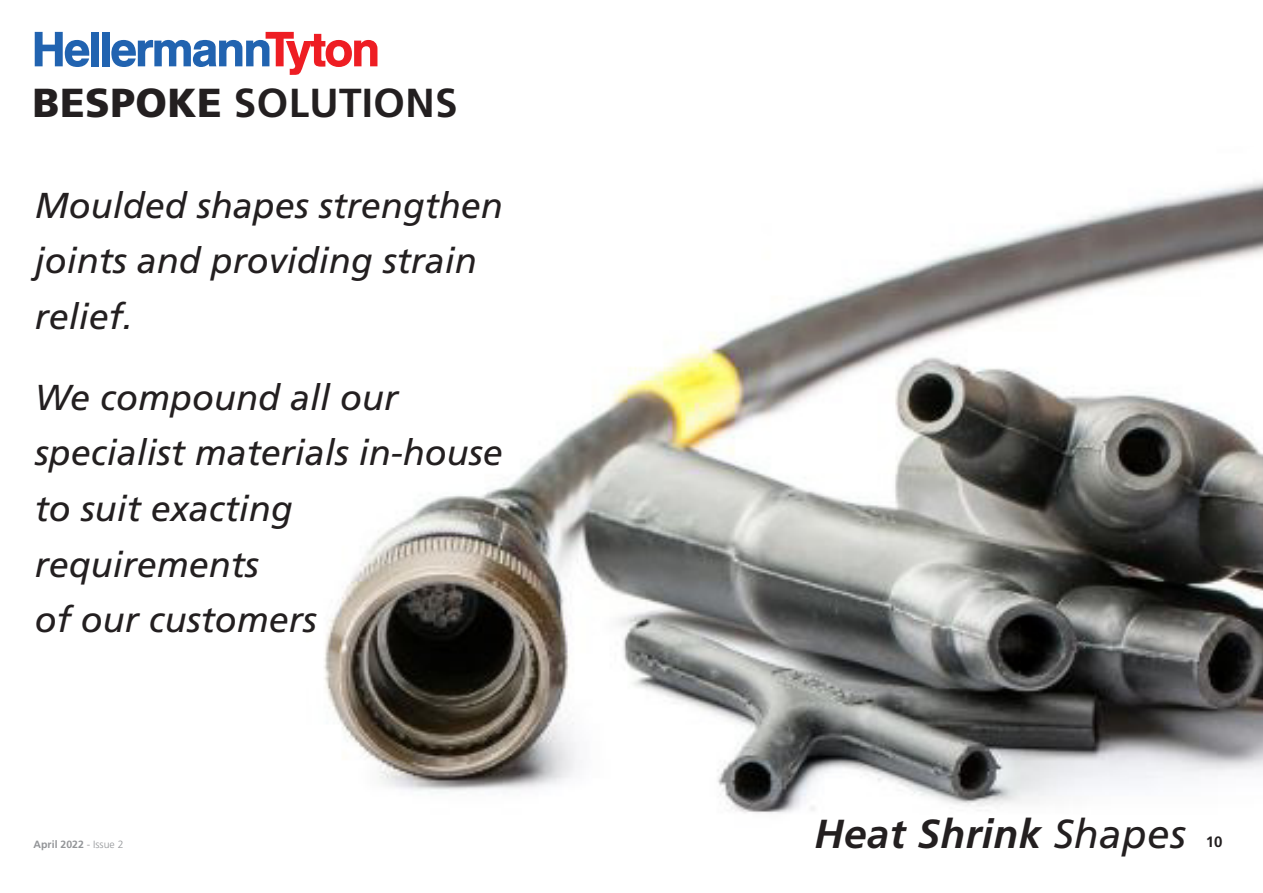
<style>
.page{position:relative;width:1263px;height:893px;background:#fff}
.page>*{position:absolute;margin:0;border:0;box-sizing:border-box;transform-origin:0 0}
.t1{font:700 40.5px "Frutiger LT Pro";letter-spacing:.01em;color:#231f20}
.t2{font:italic 700 40.5px "Frutiger LT Pro";letter-spacing:.01em;color:#231f20}
.t3{font:italic 36px/55.5px "Frutiger LT Pro";color:#231f20}
.t4{font:700 15px "Frutiger LT Pro";color:#231f20}
.t5{font:700 10.5px "Frutiger LT Pro";color:#939598}
.s1{font-weight:900}
.s2{font-weight:300}
.s3{font-weight:400}
</style>
<div class="page">
<div style="left:91px;top:32px;width:8px;height:34px;background:#2163b0"></div>
<div style="left:102px;top:32px;width:8px;height:34px;background:#2163b0"></div>
<svg style="left:35px;top:32px;width:54px;height:35px"></svg>
<svg style="left:111px;top:32px;width:266px;height:43px"></svg>
<img style="left:324px;top:181px;width:939px;height:633px">
<div style="left:249px;top:223px;width:512px;height:81px;background:#fff"></div>
<p class="t1" style="left:33px;top:79px;width:427px"><span class="s1">BESPOKE</span> SOLUTIONS</p>
<p class="t3" style="left:35px;top:178px;width:470px">Moulded shapes strengthen joints and providing strain</p>
<p class="t3" style="left:35px;top:289px;width:100px">relief.</p>
<p class="t3" style="left:35px;top:370px;width:365px">We compound all our</p>
<p class="t3" style="left:35px;top:425px;width:470px">specialist materials in-house</p>
<p class="t3" style="left:35px;top:481px;width:260px">to suit exacting</p>
<p class="t3" style="left:35px;top:536px;width:226px">requirements</p>
<p class="t3" style="left:35px;top:592px;width:284px">of our customers</p>
<p class="t5" style="left:34px;top:838px;width:91px">April 2022 <span class="s2">- Issue 2</span></p>
<p class="t2" style="left:814px;top:810px;width:373px">Heat Shrink <span class="s3">Shapes</span></p>
<p class="t4" style="left:1206px;top:833px;width:18px">10</p>
</div>
